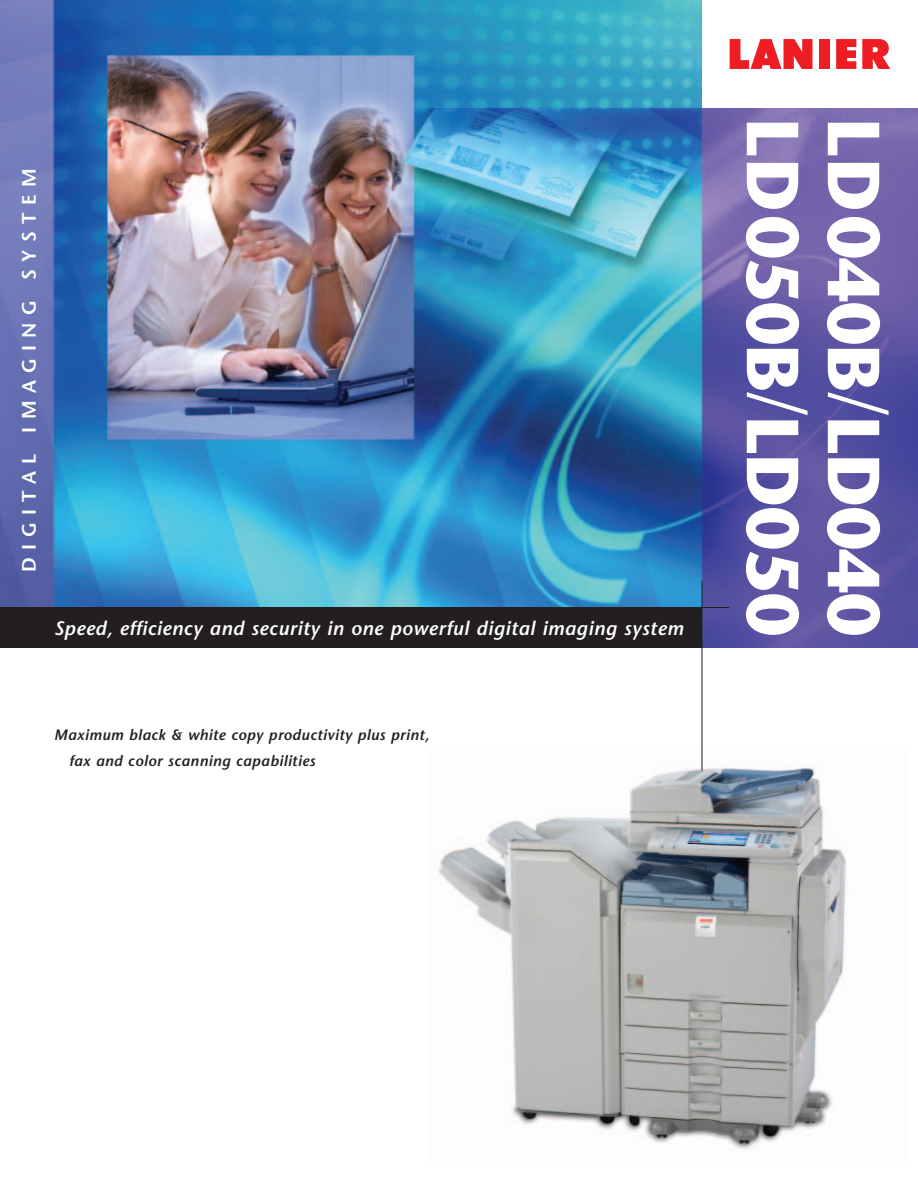
<style>
.page{position:relative;width:918px;height:1188px;background:#fff}
.page>*{position:absolute;margin:0;border:0;box-sizing:border-box;transform-origin:0 0}
.t1{font:700 73.5px/81px "Stone Sans";letter-spacing:-.015em;color:#fff;scale:.95 1}
.t2{font:italic 600 19.5px "Stone Sans";letter-spacing:.03em;color:#fff}
.t3{font:600 19.5px "Stone Sans";letter-spacing:.375em;color:#fff}
.t4{font:italic 600 15px/25.5px "Stone Sans";letter-spacing:.03em;color:#231f20}
.s1{font-weight:400;font-size:72px}
</style>
<div class="page">
<img style="left:0;top:0;width:918px;height:648px">
<div style="left:0;top:608px;width:702px;height:40px;background:#231f20"></div>
<hr style="left:0;top:607px;width:729px;height:1px;background:#231f20">
<div style="left:702px;top:0;width:216px;height:108px;background:#fff"></div>
<img style="left:438px;top:747px;width:409px;height:406px">
<hr style="left:702px;top:580px;width:1px;height:191px;background:#231f20">
<div style="left:819px;top:39px;width:11px;height:30px;background:#ee1d23"></div>
<svg style="left:836px;top:39px;width:20px;height:30px"></svg>
<svg style="left:862px;top:39px;width:28px;height:30px"></svg>
<svg style="left:730px;top:39px;width:83px;height:30px"></svg>
<h2 class="t3" style="left:22px;top:572px;width:405px;rotate:-90deg">DIGITAL IMAGING SYSTEM</h2>
<h2 class="t2" style="left:54px;top:621px;width:631px">Speed, efficiency and security in one powerful digital imaging system</h2>
<p class="t4" style="left:69px;top:724px;width:362px;text-indent:-15px">Maximum black &amp; white copy productivity plus print, fax and color scanning capabilities</p>
<h1 class="t1" style="left:886px;top:119px;width:547px;rotate:90deg">LD040B<span class="s1">/</span>LD040<br>LD050B<span class="s1">/</span>LD050</h1>
</div>
